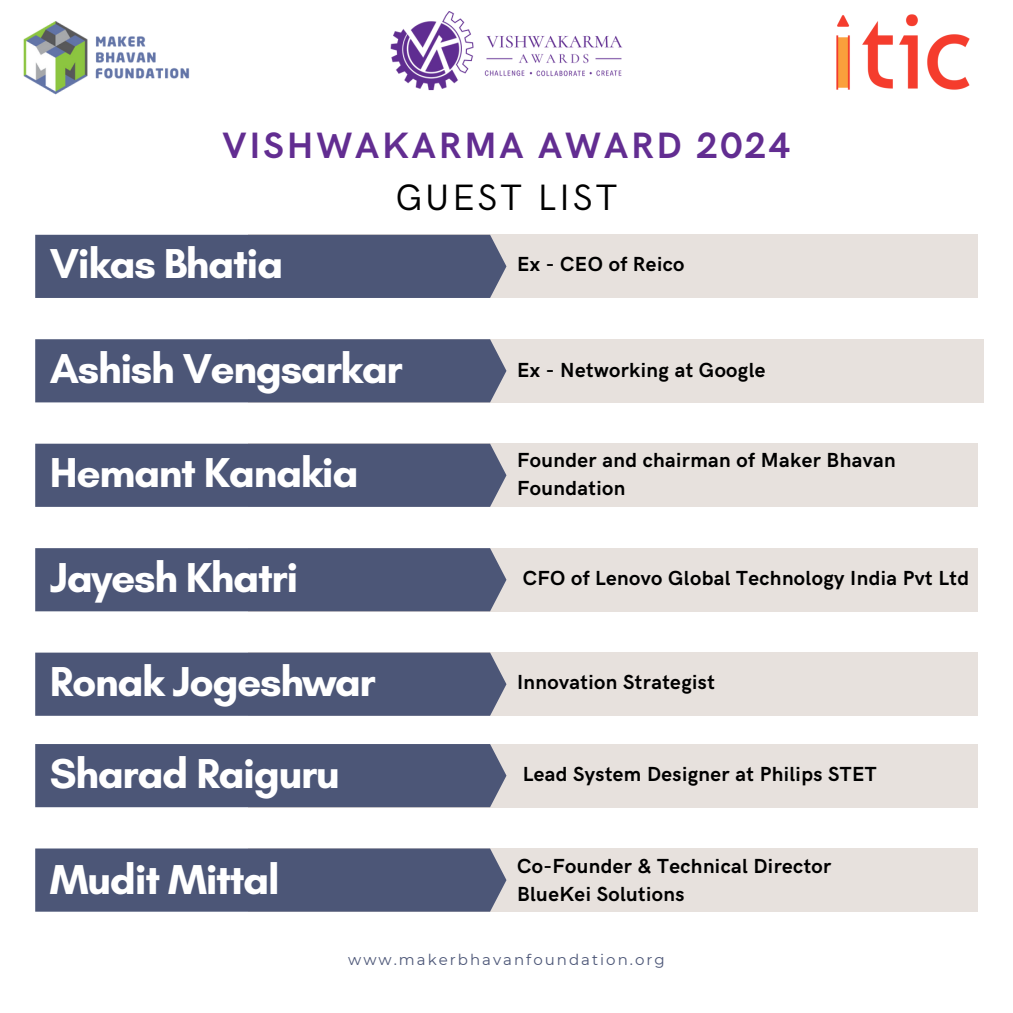
<style>
.page{position:relative;width:1013px;height:1013px;background:#fff}
.page>*{position:absolute;margin:0;border:0;box-sizing:border-box;transform-origin:0 0}
.t1{font:700 42.62px "Glacial Indifference";letter-spacing:-.03em;color:#fff}
.t2{font:700 36.75px/51.5px "HK Grotesk";letter-spacing:.08em;color:#622d91;text-align:center}
.t3{font:700 20.38px/28.1px "HK Grotesk";letter-spacing:.02em;color:#000}
.t4{font:15px "Montserrat";letter-spacing:.135em;color:#4c5677}
.s1{font-weight:400;color:#000}
</style>
<div class="page">
<div style="left:248px;top:235px;width:729px;height:63px;background:#e7e1dd"></div>
<div style="left:35px;top:235px;width:471px;height:63px;background:#4c5677"></div>
<div style="left:248px;top:339px;width:735px;height:63px;background:#e7e1dd"></div>
<div style="left:35px;top:339px;width:471px;height:63px;background:#4c5677"></div>
<div style="left:248px;top:548px;width:729px;height:63px;background:#e7e1dd"></div>
<div style="left:35px;top:548px;width:471px;height:63px;background:#4c5677"></div>
<div style="left:248px;top:652px;width:729px;height:63px;background:#e7e1dd"></div>
<div style="left:35px;top:652px;width:471px;height:63px;background:#4c5677"></div>
<div style="left:248px;top:744px;width:729px;height:63px;background:#e7e1dd"></div>
<div style="left:35px;top:744px;width:471px;height:63px;background:#4c5677"></div>
<div style="left:248px;top:848px;width:729px;height:63px;background:#e7e1dd"></div>
<div style="left:35px;top:848px;width:471px;height:63px;background:#4c5677"></div>
<div style="left:248px;top:443px;width:729px;height:64px;background:#e7e1dd"></div>
<div style="left:35px;top:443px;width:471px;height:64px;background:#4c5677"></div>
<img style="left:836px;top:14px;width:134px;height:76px">
<img style="left:390px;top:11px;width:233px;height:80px">
<img style="left:23px;top:21px;width:167px;height:74px">
<h3 class="t2" style="left:222px;top:121px;width:569px">VISHWAKARMA AWARD 2024<br><span class="s1">GUEST LIST</span></h3>
<p class="t1" style="left:50px;top:238px;width:235px">Vikas Bhatia</p>
<p class="t3" style="left:517px;top:251px;width:169px">Ex - CEO of Reico</p>
<h3 class="t1" style="left:50px;top:342px;width:354px">Ashish Vengsarkar</h3>
<h1 class="t3" style="left:517px;top:357px;width:250px">Ex - Networking at Google</h1>
<h3 class="t1" style="left:50px;top:447px;width:310px">Hemant Kanakia</h3>
<h1 class="t3" style="left:517px;top:446px;width:380px">Founder and chairman of Maker Bhavan<br>Foundation</h1>
<h3 class="t1" style="left:50px;top:551px;width:250px">Jayesh Khatri</h3>
<h1 class="t3" style="left:522px;top:565px;width:448px">CFO of Lenovo Global Technology India Pvt Ltd</h1>
<p class="t1" style="left:50px;top:655px;width:327px">Ronak Jogeshwar</p>
<h2 class="t3" style="left:517px;top:669px;width:199px">Innovation Strategist</h2>
<h3 class="t1" style="left:50px;top:747px;width:291px">Sharad Raiguru</h3>
<h1 class="t3" style="left:522px;top:761px;width:355px">Lead System Designer at Philips STET</h1>
<h3 class="t1" style="left:50px;top:853px;width:231px">Mudit Mittal</h3>
<h1 class="t3" style="left:517px;top:852px;width:316px">Co-Founder &amp; Technical Director<br>BlueKei Solutions</h1>
<h1 class="t4" style="left:348px;top:950px;width:318px">www.makerbhavanfoundation.org</h1>
</div>
